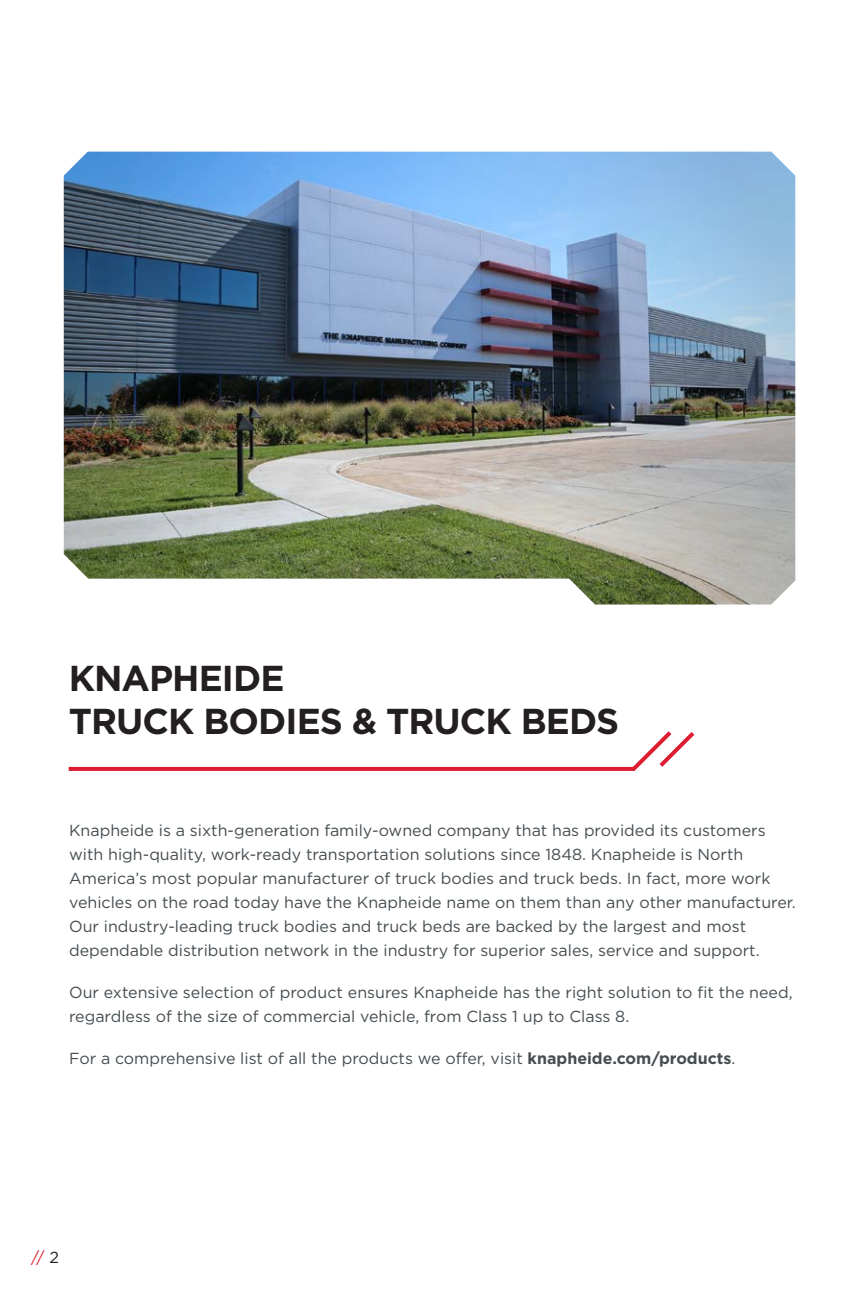
<style>
.page{position:relative;width:864px;height:1296px;background:#fff}
.page>*{position:absolute;margin:0;border:0;box-sizing:border-box;transform-origin:0 0}
.t1{font:700 36px/43.2px "Gotham";letter-spacing:-.025em;color:#231f20}
.t2{font:16px/24px "Gotham";color:#454d51}
.t3{font:16px "Gotham";color:#de1d32}
.s1{font-weight:700}
.s2{color:#231f20}
</style>
<div class="page">
<svg style="left:68px;top:731px;width:627px;height:40px"></svg>
<img style="left:64px;top:152px;width:731px;height:453px">
<p class="t1" style="left:69px;top:656px;width:552px">KNAPHEIDE<br>TRUCK BODIES &amp; TRUCK BEDS</p>
<p class="t2" style="left:69px;top:818px;width:728px">Knapheide is a sixth-generation family-owned company that has provided its customers with high-quality, work-ready transportation solutions since 1848. Knapheide is North America’s most popular manufacturer of truck bodies and truck beds. In fact, more work vehicles on the road today have the Knapheide name on them than any other manufacturer.<br>Our industry-leading truck bodies and truck beds are backed by the largest and most dependable distribution network in the industry for superior sales, service and support.</p>
<p class="t2" style="left:69px;top:980px;width:725px">Our extensive selection of product ensures Knapheide has the right solution to fit the need, regardless of the size of commercial vehicle, from Class 1 up to Class 8.</p>
<p class="t2" style="left:69px;top:1046px;width:668px">For a comprehensive list of all the products we offer, visit <span class="s1">knapheide.com/products</span>.</p>
<p class="t3" style="left:31px;top:1247px;width:29px">// <span class="s2">2</span></p>
</div>
